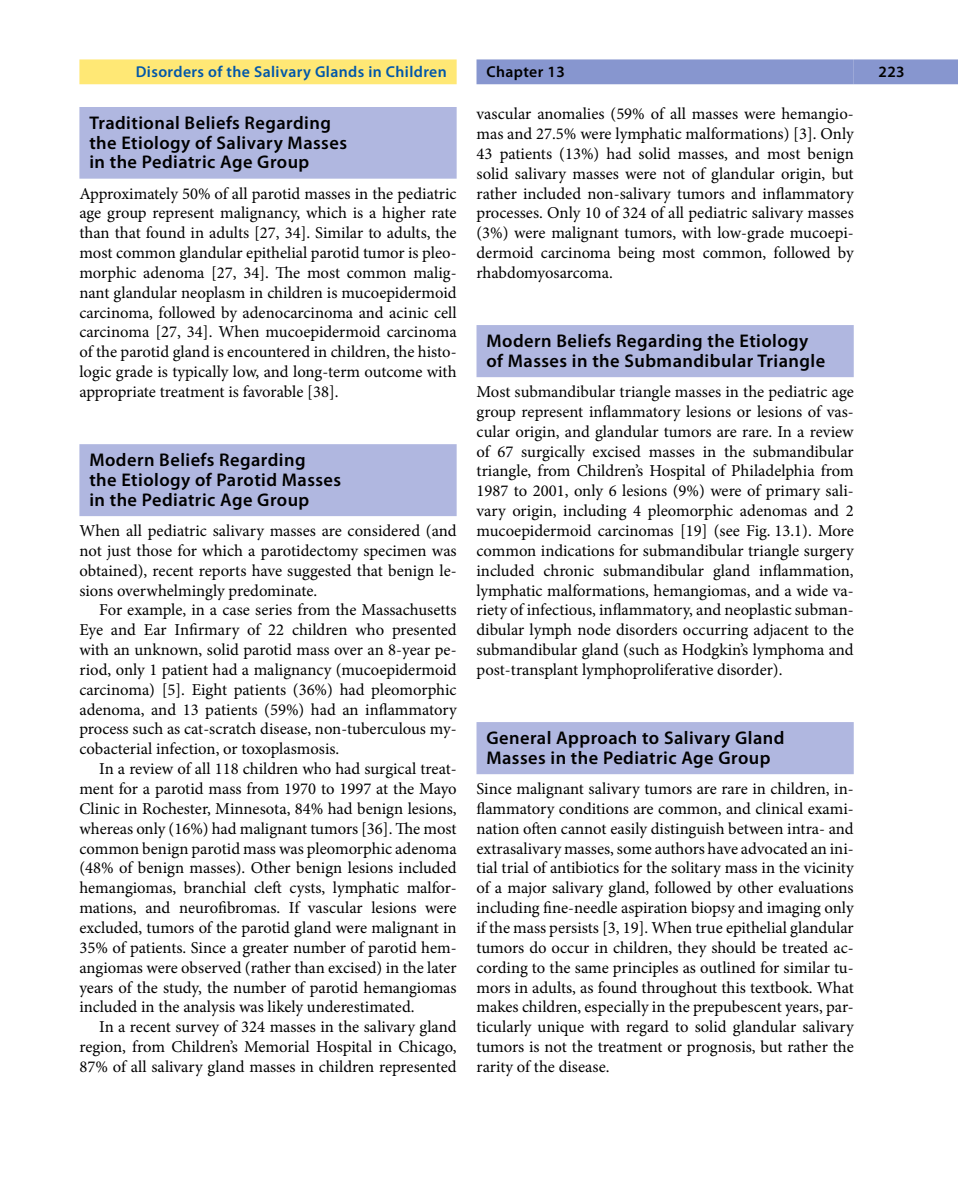
<style>
.page{position:relative;width:958px;height:1201px;background:#fff}
.page>*{position:absolute;margin:0;border:0;box-sizing:border-box;transform-origin:0 0}
.t1{font:600 18.38px/19.8px "Myriad Pro";letter-spacing:.025em;color:#000}
.t2{font:16.62px/19.8px "Minion Pro";color:#000;text-align:justify}
.t3{font:600 15.75px "Myriad Pro";letter-spacing:.025em;color:#0057aa}
.t4{font:600 15.75px "Myriad Pro";letter-spacing:.025em;color:#000}
</style>
<div class="page">
<div style="left:79px;top:107px;width:377px;height:72px;background:#b0b7e0"></div>
<div style="left:79px;top:444px;width:377px;height:72px;background:#b0b7e0"></div>
<div style="left:476px;top:325px;width:377px;height:52px;background:#b0b7e0"></div>
<div style="left:476px;top:722px;width:377px;height:52px;background:#b0b7e0"></div>
<div style="left:853px;top:59px;width:104px;height:25px;background:#8796cf"></div>
<div style="left:79px;top:59px;width:377px;height:25px;background:#ffe875"></div>
<div style="left:476px;top:59px;width:377px;height:25px;background:#8796cf"></div>
<p class="t3" style="left:136px;top:61px;width:312px">Disorders of the Salivary Glands in Children</p>
<p class="t4" style="left:486px;top:61px;width:80px">Chapter 13</p>
<p class="t4" style="left:878px;top:61px;width:28px">223</p>
<p class="t1" style="left:89px;top:112px;width:259px">Traditional Beliefs Regarding the Etiology of Salivary Masses in the Pediatric Age Group</p>
<p class="t2" style="left:79px;top:183px;width:379px;text-align:left">Approximately 50% of all parotid masses in the pediatric age group represent malignancy, which is a higher rate than that found in adults [27, 34]. Similar to adults, the most common glandular epithelial parotid tumor is pleo&shy;morphic adenoma [27, 34]. The most common malig&shy;nant glandular neoplasm in children is mucoepidermoid carcinoma, followed by adenocarcinoma and acinic cell carcinoma [27, 34]. When mucoepidermoid carcinoma of the parotid gland is encountered in children, the histo&shy;logic grade is typically low, and long-term outcome with appropriate treatment is favorable [38].</p>
<p class="t1" style="left:89px;top:449px;width:253px">Modern Beliefs Regarding<br>the Etiology of Parotid Masses in the Pediatric Age Group</p>
<p class="t2" style="left:79px;top:521px;width:379px">When all pediatric salivary masses are considered (and not just those for which a parotidectomy specimen was obtained), recent reports have suggested that benign le&shy;sions overwhelmingly predominate.</p>
<p class="t2" style="left:79px;top:600px;width:379px;text-indent:20px">For example, in a case series from the Massachusetts Eye and Ear Infirmary of 22 children who presented with an unknown, solid parotid mass over an 8-year pe&shy;riod, only 1 patient had a malignancy (mucoepidermoid carcinoma) [5]. Eight patients (36%) had pleomorphic adenoma, and 13 patients (59%) had an inflammatory process such as cat-scratch disease, non-tuberculous my&shy;cobacterial infection, or toxoplasmosis.</p>
<p class="t2" style="left:79px;top:759px;width:379px;text-align:left;text-indent:20px">In a review of all 118 children who had surgical treat&shy;ment for a parotid mass from 1970 to 1997 at the Mayo Clinic in Rochester, Minnesota, 84% had benign lesions, whereas only (16%) had malignant tumors [36]. The most common benign parotid mass was pleomorphic adenoma (48% of benign masses). Other benign lesions included hemangiomas, branchial cleft cysts, lymphatic malfor&shy;mations, and neurofibromas. If vascular lesions were excluded, tumors of the parotid gland were malignant in 35% of patients. Since a greater number of parotid hem&shy;angiomas were observed (rather than excised) in the later years of the study, the number of parotid hemangiomas included in the analysis was likely underestimated.</p>
<p class="t2" style="left:79px;top:1017px;width:379px;text-indent:20px">In a recent survey of 324 masses in the salivary gland region, from Children’s Memorial Hospital in Chicago, 87% of all salivary gland masses in children represented</p>
<p class="t2" style="left:476px;top:104px;width:379px">vascular anomalies (59% of all masses were hemangio&shy;mas and 27.5% were lymphatic malformations) [3]. Only 43 patients (13%) had solid masses, and most benign solid salivary masses were not of glandular origin, but rather included non-salivary tumors and inflammatory processes. Only 10 of 324 of all pediatric salivary masses (3%) were malignant tumors, with low-grade mucoepi&shy;dermoid carcinoma being most common, followed by rhabdomyosarcoma.</p>
<p class="t1" style="left:486px;top:330px;width:340px">Modern Beliefs Regarding the Etiology of Masses in the Submandibular Triangle</p>
<p class="t2" style="left:476px;top:382px;width:379px">Most submandibular triangle masses in the pediatric age group represent inflammatory lesions or lesions of vas&shy;cular origin, and glandular tumors are rare. In a review of 67 surgically excised masses in the submandibular triangle, from Children’s Hospital of Philadelphia from 1987 to 2001, only 6 lesions (9%) were of primary sali&shy;vary origin, including 4 pleomorphic adenomas and 2 mucoepidermoid carcinomas [19] (see Fig. 13.1). More common indications for submandibular triangle surgery included chronic submandibular gland inflammation, lymphatic malformations, hemangiomas, and a wide va&shy;riety of infectious, inflammatory, and neoplastic subman&shy;dibular lymph node disorders occurring adjacent to the submandibular gland (such as Hodgkin’s lymphoma and post-transplant lymphoproliferative disorder).</p>
<p class="t1" style="left:486px;top:727px;width:299px">General Approach to Salivary Gland<br>Masses in the Pediatric Age Group</p>
<p class="t2" style="left:476px;top:779px;width:379px">Since malignant salivary tumors are rare in children, in&shy;flammatory conditions are common, and clinical exami&shy;nation often cannot easily distinguish between intra- and extrasalivary masses, some authors have advocated an ini&shy;tial trial of antibiotics for the solitary mass in the vicinity of a major salivary gland, followed by other evaluations including fine-needle aspiration biopsy and imaging only if the mass persists [3, 19]. When true epithelial glandular tumors do occur in children, they should be treated ac&shy;cording to the same principles as outlined for similar tu&shy;mors in adults, as found throughout this textbook. What makes children, especially in the prepubescent years, par&shy;ticularly unique with regard to solid glandular salivary tumors is not the treatment or prognosis, but rather the rarity of the disease.</p>
</div>
